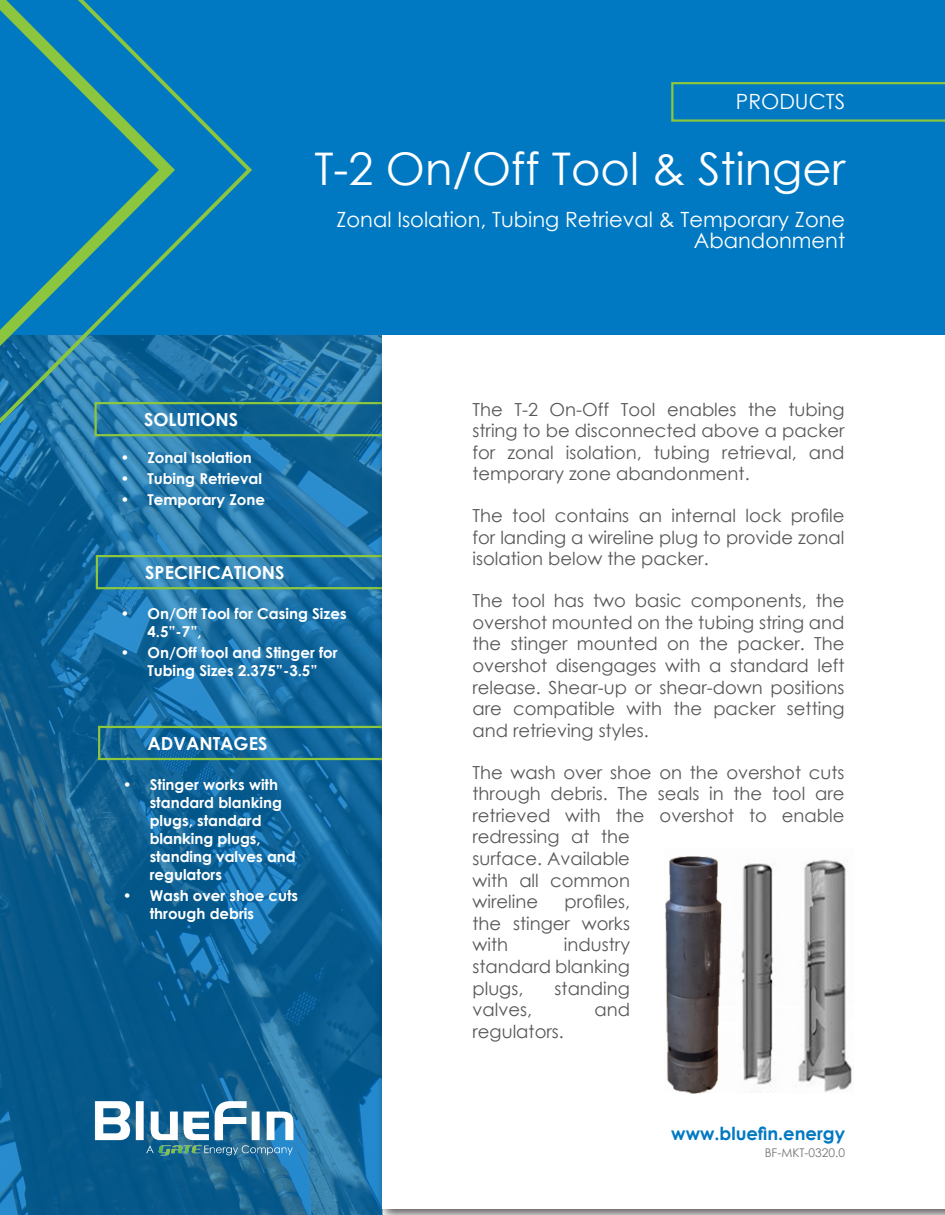
<style>
.page{position:relative;width:945px;height:1215px;background:#fff}
.page>*{position:absolute;margin:0;border:0;box-sizing:border-box;transform-origin:0 0}
.t1{font:45px "Century Gothic";color:#fff}
.t2{font:21px/21px "Century Gothic";color:#fff;text-align:right}
.t3{font:18px/21.6px "Century Gothic";color:#57585a;text-align:justify}
.t4{font:700 18px "Century Gothic";color:#fff}
.t5{font:700 18px "Century Gothic";color:#0079c2}
.t6{font:700 15px/18px "Century Gothic";color:#fff}
.t7{font:12px "Century Gothic";color:#757679}
</style>
<div class="page">
<svg style="left:0;top:334px;width:376px;height:881px;background:#13679a"></svg>
<div style="left:96px;top:555px;width:299px;height:34px;border:2px solid #8bc63e"></div>
<div style="left:98px;top:726px;width:299px;height:34px;border:2px solid #8bc63e"></div>
<img style="left:84px;top:1085px;width:226px;height:83px">
<div style="left:94px;top:402px;width:301px;height:34px;border:2px solid #8bc63e"></div>
<div style="left:382px;top:334px;width:563px;height:875px;background:#fff"></div>
<div style="left:0;top:0;width:945px;height:334px;background:#0079c2"></div>
<svg style="left:0;top:92px;width:252px;height:332px"></svg>
<svg style="left:0;top:0;width:175px;height:346px"></svg>
<svg style="left:671px;top:82px;width:274px;height:40px"></svg>
<img style="left:678px;top:856px;width:174px;height:236px">
<img style="left:665px;top:857px;width:57px;height:237px">
<p class="t2" style="left:736px;top:91px;width:111px">PRODUCTS</p>
<p class="t1" style="left:314px;top:138px;width:532px">T-2 On/Off Tool &amp; Stinger</p>
<p class="t2" style="left:336px;top:208px;width:510px">Zonal Isolation, Tubing Retrieval &amp; Temporary Zone<br>Abandonment</p>
<p class="t4" style="left:144px;top:406px;width:96px">SOLUTIONS</p>
<p class="t6" style="left:120px;top:448px;width:133px">• Zonal Isolation</p>
<p class="t6" style="left:120px;top:469px;width:143px">• Tubing Retrieval</p>
<p class="t6" style="left:120px;top:490px;width:146px">• Temporary Zone</p>
<p class="t4" style="left:145px;top:559px;width:141px">SPECIFICATIONS</p>
<p class="t6" style="left:147px;top:604px;width:201px;text-indent:-27px">• On/Off Tool for Casing Sizes<br>4.5”-7”,</p>
<p class="t6" style="left:120px;top:643px;width:219px;text-align:center">• On/Off tool and Stinger for<br>Tubing Sizes 2.375”-3.5”</p>
<p class="t4" style="left:148px;top:730px;width:121px">ADVANTAGES</p>
<p class="t6" style="left:150px;top:775px;width:148px;text-indent:-27px">• Stinger works with standard blanking plugs, standard blanking plugs, standing valves and regulators</p>
<p class="t6" style="left:150px;top:886px;width:150px;text-indent:-27px">• Wash over shoe cuts through debris</p>
<p class="t3" style="left:472px;top:398px;width:374px">The T-2 On-Off Tool enables the tubing string to be disconnected above a packer for zonal isolation, tubing retrieval, and temporary zone abandonment.</p>
<p class="t3" style="left:472px;top:505px;width:374px">The tool contains an internal lock profile for landing a wireline plug to provide zonal isolation below the packer.</p>
<p class="t3" style="left:472px;top:590px;width:374px">The tool has two basic components, the overshot mounted on the tubing string and the stinger mounted on the packer. The overshot disengages with a standard left release. Shear-up or shear-down positions are compatible with the packer setting and retrieving styles.</p>
<p class="t3" style="left:472px;top:761px;width:374px;text-align:left">The wash over shoe on the overshot cuts through debris. The seals in the tool are retrieved with the overshot to enable redressing at the<br>surface. Available<br>with all common<br>wireline</p>
<p class="t3" style="left:472px;top:891px;width:159px;text-indent:92px">profiles, the stinger works with</p>
<p class="t3" style="left:472px;top:934px;width:159px;text-indent:91px">industry standard blanking plugs,</p>
<p class="t3" style="left:555px;top:977px;width:77px">standing</p>
<p class="t3" style="left:472px;top:999px;width:61px">valves,</p>
<p class="t3" style="left:594px;top:999px;width:37px">and</p>
<p class="t3" style="left:472px;top:1020px;width:93px">regulators.</p>
<p class="t5" style="left:671px;top:1119px;width:175px">www.bluefin.energy</p>
<p class="t7" style="left:765px;top:1144px;width:82px">BF-MKT-0320.0</p>
</div>
